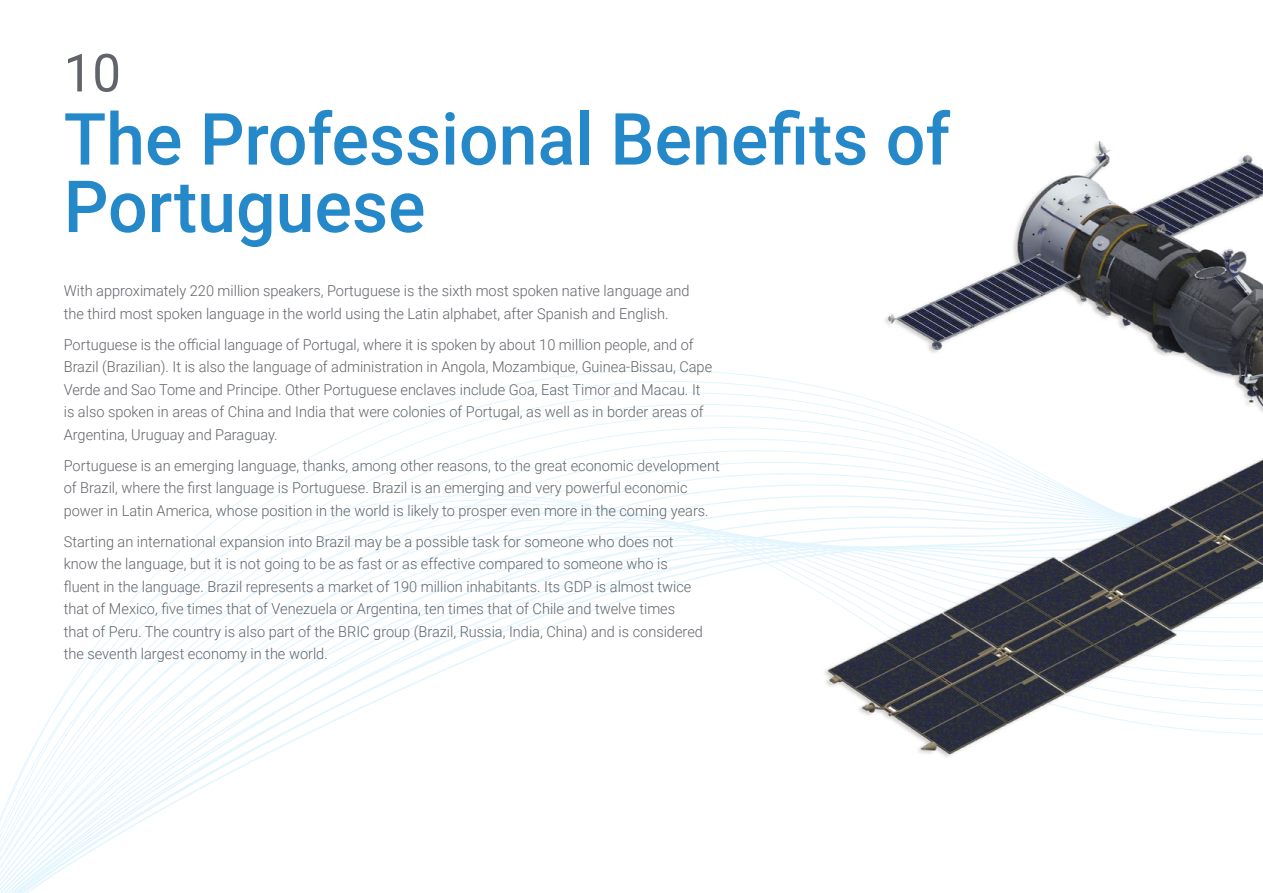
<style>
.page{position:relative;width:1263px;height:893px;background:#fff}
.page>*{position:absolute;margin:0;border:0;box-sizing:border-box;transform-origin:0 0}
.t1{font:500 72px/67.5px "Roboto";color:#2488c9}
.t2{font:52.5px "Roboto";color:#61646a}
.t3{font:300 15px/22.5px "Roboto";color:#61646a}
</style>
<div class="page">
<svg style="left:0;top:370px;width:809px;height:523px"></svg>
<img style="left:809px;top:141px;width:454px;height:616px">
<h2 class="t2" style="left:64px;top:36px;width:59px">10</h2>
<h1 class="t1" style="left:64px;top:103px;width:888px">The Professional Benefits of<br>Portuguese</h1>
<p class="t3" style="left:64px;top:279px;width:627px">With approximately 220 million speakers, Portuguese is the sixth most spoken native language and the third most spoken language in the world using the Latin alphabet, after Spanish and English.</p>
<p class="t3" style="left:64px;top:333px;width:650px">Portuguese is the official language of Portugal, where it is spoken by about 10 million people, and of Brazil (Brazilian). It is also the language of administration in Angola, Mozambique, Guinea-Bissau, Cape Verde and Sao Tome and Principe. Other Portuguese enclaves include Goa, East Timor and Macau. It is also spoken in areas of China and India that were colonies of Portugal, as well as in border areas of Argentina, Uruguay and Paraguay.</p>
<p class="t3" style="left:64px;top:454px;width:657px">Portuguese is an emerging language, thanks, among other reasons, to the great economic development of Brazil, where the first language is Portuguese. Brazil is an emerging and very powerful economic power in Latin America, whose position in the world is likely to prosper even more in the coming years.</p>
<p class="t3" style="left:64px;top:530px;width:641px">Starting an international expansion into Brazil may be a possible task for someone who does not know the language, but it is not going to be as fast or as effective compared to someone who is fluent in the language. Brazil represents a market of 190 million inhabitants. Its GDP is almost twice that of Mexico, five times that of Venezuela or Argentina, ten times that of Chile and twelve times that of Peru. The country is also part of the BRIC group (Brazil, Russia, India, China) and is considered the seventh largest economy in the world.</p>
</div>
